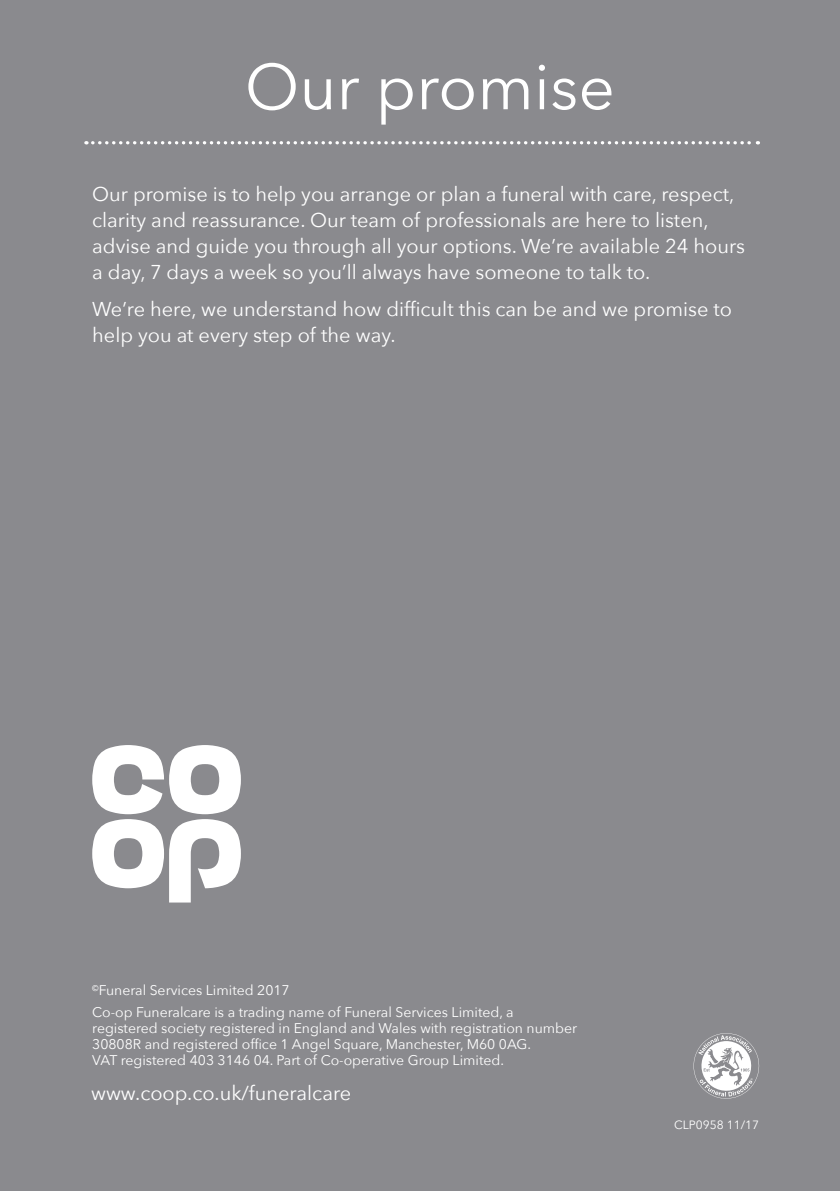
<style>
.page{position:relative;width:840px;height:1191px;background:#fff}
.page>*{position:absolute;margin:0;border:0;box-sizing:border-box;transform-origin:0 0}
.t1{font:64px "Avenir Next";color:#fff}
.t2{font:20px/26px "Avenir Next";color:#fff}
.t3{font:14px/16px "Avenir Next";color:#fff}
.t4{font:12px "Avenir Next";color:#fff}
</style>
<div class="page">
<div style="left:0;top:0;width:839px;height:1191px;background:#8a8a8e"></div>
<svg style="left:93px;top:141px;width:665px;height:3px"></svg>
<svg style="left:693px;top:1033px;width:65px;height:65px"></svg>
<svg style="left:92px;top:745px;width:149px;height:157px"></svg>
<p class="t1" style="left:245px;top:33px;width:371px">Our promise</p>
<p class="t2" style="left:92px;top:180px;width:654px">Our promise is to help you arrange or plan a funeral with care, respect, clarity and reassurance. Our team of professionals are here to listen, advise and guide you through all your options. We’re available 24 hours a day, 7 days a week so you’ll always have someone to talk to.</p>
<p class="t2" style="left:92px;top:295px;width:641px">We’re here, we understand how difficult this can be and we promise to help you at every step of the way.</p>
<p class="t3" style="left:92px;top:981px;width:199px"><sup>©</sup>Funeral Services Limited 2017</p>
<p class="t3" style="left:92px;top:1003px;width:486px">Co-op Funeralcare is a trading name of Funeral Services Limited, a registered society registered in England and Wales with registration number 30808R and registered office 1 Angel Square, Manchester, M60 0AG.<br>VAT registered 403 3146 04. Part of Co-operative Group Limited.</p>
<p class="t2" style="left:91px;top:1079px;width:261px">www.coop.co.uk/funeralcare</p>
<p class="t4" style="left:673px;top:1114px;width:86px">CLP0958 11/17</p>
</div>
